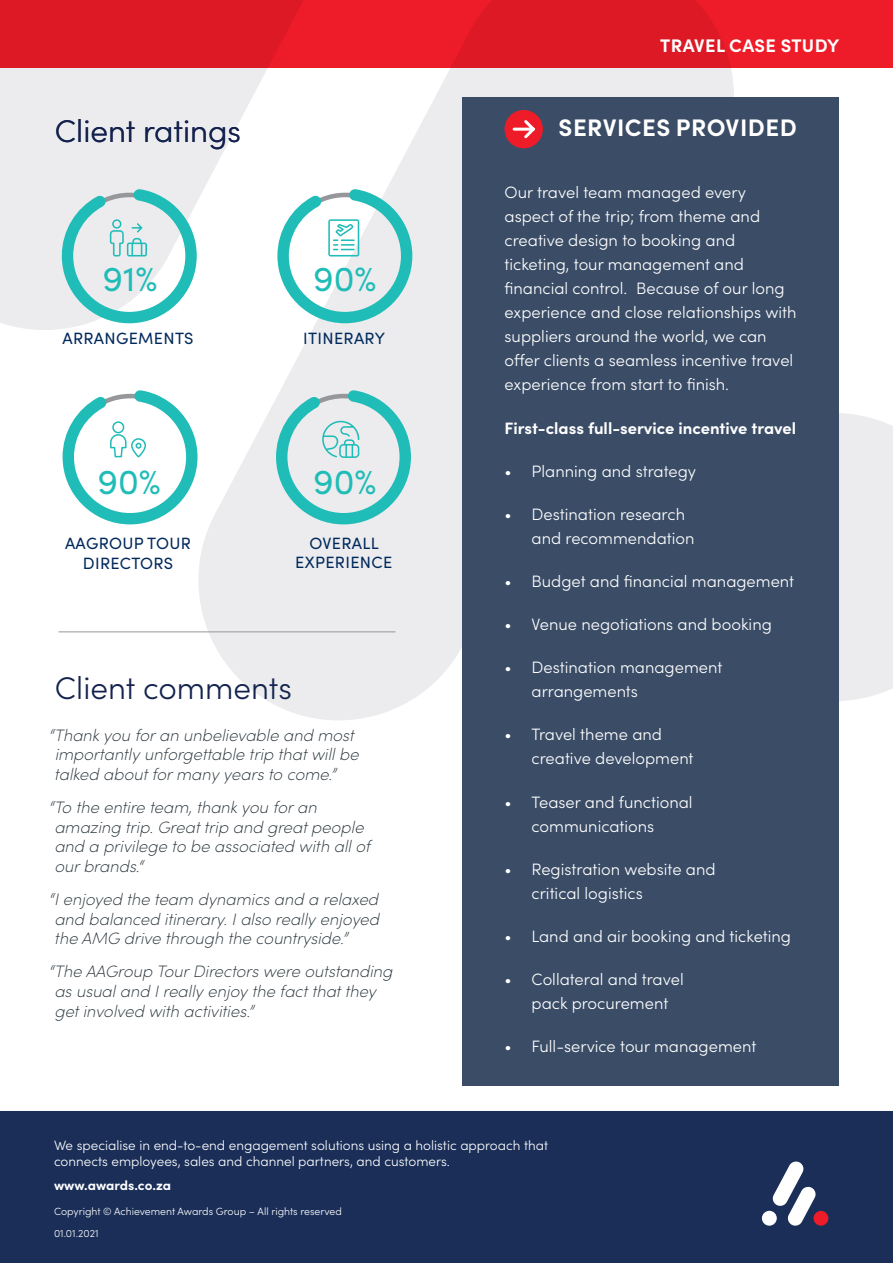
<style>
.page{position:relative;width:893px;height:1263px;background:#fff}
.page>*{position:absolute;margin:0;border:0;box-sizing:border-box;transform-origin:0 0}
.t1{font:35.1px "Sofia Pro";color:#20bcb7}
.heading{font:300 31.5px "Sofia Pro";color:#14234e}
.highlight_box_headin{font:700 24px "Sofia Pro";letter-spacing:.02em;color:#fff}
.success_story{font:700 18.15px "Sofia Pro";letter-spacing:.02em;color:#fff}
.body_-_white{font:300 16.5px/24px "Sofia Pro";color:#fff}
.quote{font:italic 200 16.5px/19.8px "Sofia Pro";color:#243037}
.body_-_white-2{font:700 16.5px "Sofia Pro";color:#fff}
.t2{font:16.35px/19.6px "Sofia Pro";letter-spacing:.02em;color:#00295c;text-align:center}
.body{font:300 13.5px/16.2px "Sofia Pro";color:#fff}
.body-2{font:700 13.5px "Sofia Pro";color:#fff}
.body-3{font:300 10.5px "Sofia Pro";color:#fff}
</style>
<div class="page">
<div style="left:0;top:68px;width:178px;height:262px;background:#ececee"></div>
<svg style="left:178px;top:68px;width:576px;height:652px;fill:#ececee"></svg>
<div style="left:839px;top:413px;width:54px;height:288px;background:#ececee"></div>
<div style="left:463px;top:98px;width:376px;height:988px;background:#3a4c66"></div>
<div style="left:505px;top:110px;width:38px;height:38px;background:#ee1c28;border-radius:50%"></div>
<svg style="left:512px;top:120px;width:23px;height:19px"></svg>
<div style="left:0;top:0;width:893px;height:68px;background:linear-gradient(to right,#dc1925,#ea1b27)"></div>
<hr style="left:58px;top:631px;width:337px;height:1px;background:#95979a">
<div style="left:0;top:1111px;width:893px;height:152px;background:#1a2e58"></div>
<div style="left:762px;top:1211px;width:15px;height:15px;background:#fff;border-radius:50%"></div>
<div style="left:813px;top:1211px;width:15px;height:15px;background:#ee1c28;border-radius:50%"></div>
<svg style="left:773px;top:1161px;width:43px;height:65px"></svg>
<svg style="left:56px;top:182px;width:146px;height:147px"></svg>
<svg style="left:272px;top:182px;width:146px;height:147px"></svg>
<svg style="left:62px;top:383px;width:141px;height:147px"></svg>
<svg style="left:270px;top:383px;width:147px;height:147px;background:#c1e1e2"></svg>
<p class="heading" style="left:55px;top:108px;width:188px">Client ratings</p>
<p class="t1" style="left:103px;top:253px;width:56px">91%</p>
<p class="t1" style="left:313px;top:253px;width:65px">90%</p>
<p class="t2" style="left:62px;top:328px;width:133px">ARRANGEMENTS</p>
<p class="t2" style="left:303px;top:328px;width:83px">ITINERARY</p>
<p class="t1" style="left:98px;top:456px;width:65px">90%</p>
<p class="t1" style="left:313px;top:456px;width:65px">90%</p>
<p class="t2" style="left:65px;top:532px;width:127px">AAGROUP TOUR<br>DIRECTORS</p>
<p class="t2" style="left:295px;top:532px;width:99px">OVERALL<br>EXPERIENCE</p>
<p class="heading" style="left:55px;top:665px;width:238px">Client comments</p>
<p class="quote" style="left:54px;top:724px;width:306px;text-indent:-6px">“Thank you for an unbelievable and most importantly unforgettable trip that will be talked about for many years to come.”</p>
<p class="quote" style="left:54px;top:796px;width:317px;text-indent:-6px">“To the entire team, thank you for an amazing trip. Great trip and great people and a privilege to be associated with all of our brands.“</p>
<p class="quote" style="left:54px;top:888px;width:326px;text-align:justify;text-indent:-6px">“I enjoyed the team dynamics and a relaxed and balanced itinerary. I also really enjoyed the AMG drive through the countryside.”</p>
<p class="quote" style="left:54px;top:960px;width:340px;text-indent:-6px">“The AAGroup Tour Directors were outstanding as usual and I really enjoy the fact that they get involved with activities.”</p>
<p class="success_story" style="left:660px;top:31px;width:181px">TRAVEL CASE STUDY</p>
<p class="highlight_box_headin" style="left:559px;top:109px;width:240px">SERVICES PROVIDED</p>
<p class="body_-_white" style="left:505px;top:180px;width:293px">Our travel team managed every aspect of the trip; from theme and creative design to booking and ticketing, tour management and financial control. Because of our long experience and close relationships with suppliers around the world, we can offer clients a seamless incentive travel experience from start to finish.</p>
<p class="body_-_white-2" style="left:505px;top:415px;width:293px">First-class full-service incentive travel</p>
<p class="body_-_white" style="left:505px;top:458px;width:193px">• Planning and strategy</p>
<p class="body_-_white" style="left:532px;top:501px;width:165px;text-indent:-27px">• Destination research and recommendation</p>
<p class="body_-_white" style="left:505px;top:568px;width:291px">• Budget and financial management</p>
<p class="body_-_white" style="left:505px;top:611px;width:269px">• Venue negotiations and booking</p>
<p class="body_-_white" style="left:532px;top:654px;width:192px;text-indent:-27px">• Destination management arrangements</p>
<p class="body_-_white" style="left:532px;top:722px;width:164px;text-indent:-27px">• Travel theme and creative development</p>
<p class="body_-_white" style="left:532px;top:789px;width:163px;text-indent:-27px">• Teaser and functional communications</p>
<p class="body_-_white" style="left:532px;top:856px;width:186px;text-indent:-27px">• Registration website and critical logistics</p>
<p class="body_-_white" style="left:505px;top:923px;width:288px">• Land and air booking and ticketing</p>
<p class="body_-_white" style="left:532px;top:966px;width:154px;text-indent:-27px">• Collateral and travel pack procurement</p>
<p class="body_-_white" style="left:505px;top:1033px;width:253px">• Full-service tour management</p>
<p class="body" style="left:54px;top:1136px;width:496px">We specialise in end-to-end engagement solutions using a holistic approach that connects employees, sales and channel partners, and customers.</p>
<p class="body-2" style="left:54px;top:1175px;width:119px">www.awards.co.za</p>
<p class="body-3" style="left:54px;top:1226px;width:46px">01.01.2021</p>
<p class="body-3" style="left:54px;top:1204px;width:289px">Copyright © Achievement Awards Group – All rights reserved</p>
</div>
